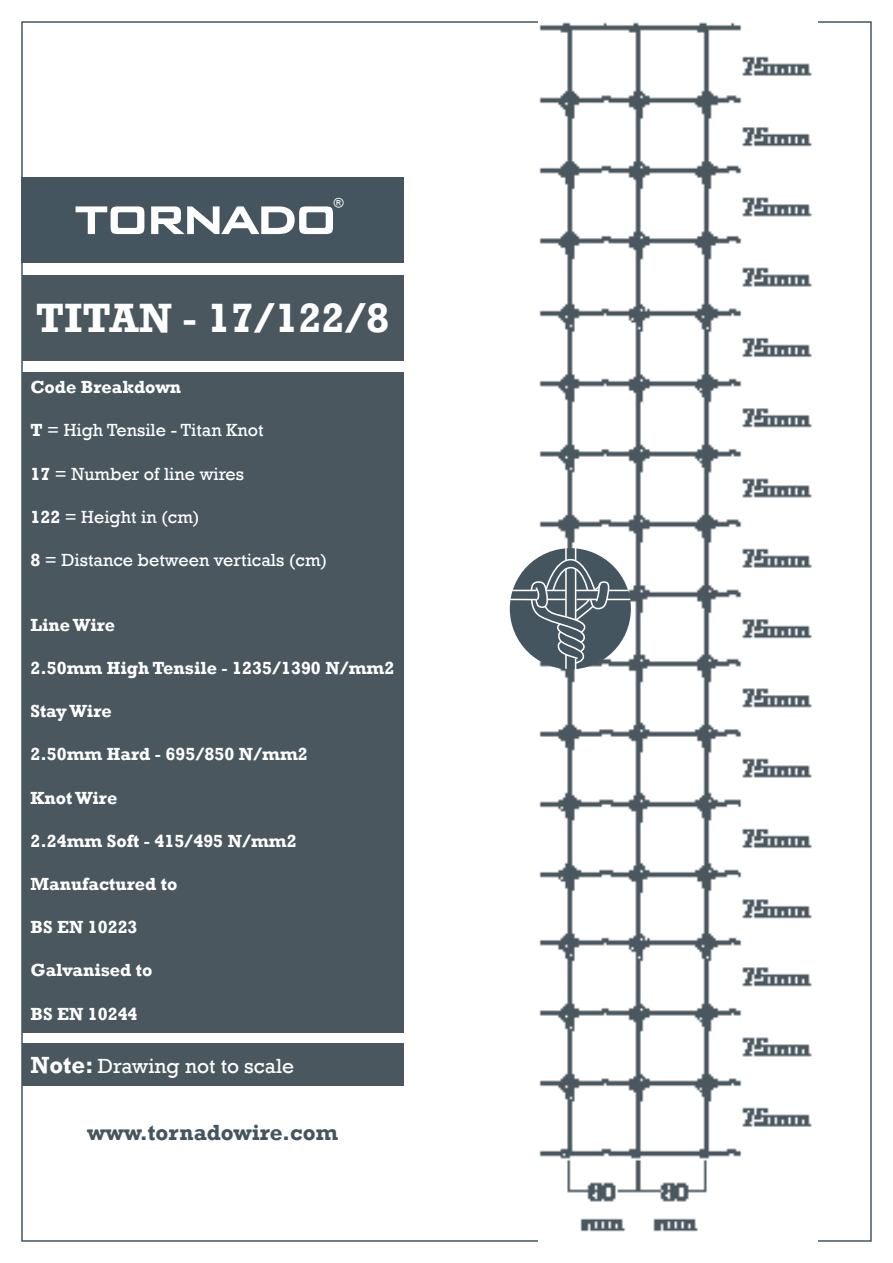
<style>
.page{position:relative;width:893px;height:1263px;background:#fff}
.page>*{position:absolute;margin:0;border:0;box-sizing:border-box;transform-origin:0 0}
.t1{font:700 42px "Rockwell";color:#fff}
.t2{font:700 22.5px "Rockwell";color:#455560}
.t3{font:21px "Rockwell";color:#fff}
.t4{font:700 18px "Rockwell";color:#fff}
.t5{font:18px "Rockwell";color:#fff}
.t6{font:13.35px "Rockwell";color:#fff}
.s1{font-weight:700}
.s2{font-weight:700;font-size:24px}
</style>
<div class="page">
<div style="left:21px;top:177px;width:383px;height:85px;background:#455560"></div>
<svg style="left:76px;top:206px;width:68px;height:28px"></svg>
<svg style="left:151px;top:206px;width:182px;height:28px"></svg>
<div style="left:22px;top:1043px;width:381px;height:42px;background:#4a575f"></div>
<div style="left:22px;top:372px;width:381px;height:660px;background:#4a575f"></div>
<div style="left:22px;top:275px;width:381px;height:85px;background:#4a575f"></div>
<img style="left:539px;top:22px;width:273px;height:1210px">
<svg style="left:511px;top:546px;width:119px;height:123px"></svg>
<p class="t6" style="left:334px;top:195px;width:11px">®</p>
<h1 class="t1" style="left:36px;top:293px;width:355px">TITAN - 17/122/8</h1>
<p class="t4" style="left:31px;top:376px;width:152px">Code Breakdown</p>
<p class="t5" style="left:31px;top:420px;width:235px"><span class="s1">T</span> = High Tensile - Titan Knot</p>
<p class="t5" style="left:31px;top:463px;width:215px"><span class="s1">17</span> = Number of line wires</p>
<p class="t5" style="left:31px;top:506px;width:171px"><span class="s1">122</span> = Height in (cm)</p>
<p class="t5" style="left:31px;top:550px;width:298px"><span class="s1">8</span> = Distance between verticals (cm)</p>
<p class="t4" style="left:31px;top:614px;width:86px">Line Wire</p>
<p class="t4" style="left:31px;top:657px;width:365px">2.50mm High Tensile - 1235/1390 N/mm2</p>
<p class="t4" style="left:31px;top:700px;width:83px">Stay Wire</p>
<p class="t4" style="left:31px;top:743px;width:279px">2.50mm Hard - 695/850 N/mm2</p>
<p class="t4" style="left:31px;top:787px;width:88px">Knot Wire</p>
<p class="t4" style="left:31px;top:830px;width:268px">2.24mm Soft - 415/495 N/mm2</p>
<p class="t4" style="left:31px;top:873px;width:148px">Manufactured to</p>
<p class="t4" style="left:31px;top:916px;width:109px">BS EN 10223</p>
<p class="t4" style="left:31px;top:959px;width:123px">Galvanised to</p>
<p class="t4" style="left:31px;top:1003px;width:109px">BS EN 10244</p>
<p class="t3" style="left:31px;top:1053px;width:265px"><span class="s2">Note:</span> Drawing not to scale</p>
<p class="t2" style="left:87px;top:1119px;width:252px">www.tornadowire.com</p>
</div>
